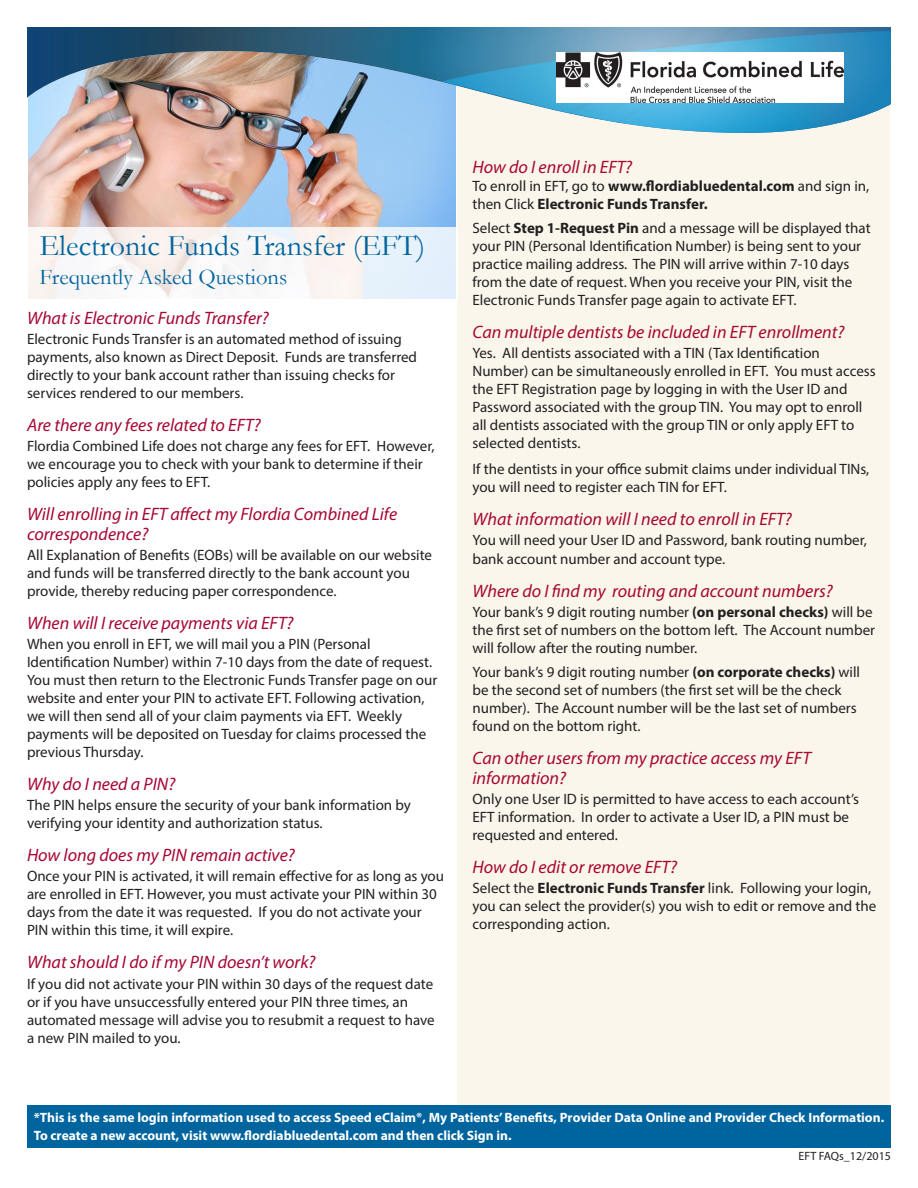
<style>
.page{position:relative;width:918px;height:1188px;background:#fff}
.page>*{position:absolute;margin:0;border:0;box-sizing:border-box;transform-origin:0 0}
.Bold_Sidebar_Text{font:30px "Garamond";color:#00649e}
.Question_Header{font:22.5px "Garamond";color:#00649e}
.Question_Header-2{font:italic 18px/19.5px "Myriad Pro";color:#a60733}
.Question_Header-3{font:15px/18px "Myriad Pro";color:#231f20}
.t1{font:700 15px/18px "Myriad Pro";color:#231f20}
.t2{font:700 13.5px/18px "Myriad Pro";color:#fff}
.t3{font:12px "Myriad Pro";color:#231f20}
.s1{font-weight:400}
.s2{font-weight:700}
</style>
<div class="page">
<img style="left:28px;top:133px;width:428px;height:94px">
<div style="left:458px;top:40px;width:432px;height:1094px;background:#fbf6ec"></div>
<svg style="left:27px;top:27px;width:18px;height:106px;background:#5181aa"></svg>
<svg style="left:45px;top:27px;width:413px;height:115px;background:#b8b0b7"></svg>
<img style="left:48px;top:27px;width:843px;height:106px">
<img style="left:556px;top:52px;width:287px;height:51px">
<svg style="left:28px;top:227px;width:428px;height:72px;fill:#f8f4f8"></svg>
<div style="left:27px;top:1105px;width:864px;height:43px;background:#00649e"></div>
<p class="Bold_Sidebar_Text" style="left:40px;top:226px;width:387px">Electronic Funds Transfer (EFT)</p>
<p class="Question_Header" style="left:40px;top:262px;width:249px">Frequently Asked Questions</p>
<p class="Question_Header-2" style="left:27px;top:308px;width:243px">What is Electronic Funds Transfer?</p>
<p class="Question_Header-3" style="left:27px;top:330px;width:392px">Electronic Funds Transfer is an automated method of issuing payments, also known as Direct Deposit. Funds are transferred directly to your bank account rather than issuing checks for services rendered to our members.</p>
<p class="Question_Header-2" style="left:27px;top:415px;width:235px">Are there any fees related to EFT?</p>
<p class="Question_Header-3" style="left:27px;top:437px;width:409px">Flordia Combined Life does not charge any fees for EFT. However, we encourage you to check with your bank to determine if their policies apply any fees to EFT.</p>
<p class="Question_Header-2" style="left:27px;top:504px;width:372px">Will enrolling in EFT affect my Flordia Combined Life correspondence?</p>
<p class="Question_Header-3" style="left:27px;top:546px;width:407px">All Explanation of Benefits (EOBs) will be available on our website and funds will be transferred directly to the bank account you provide, thereby reducing paper correspondence.</p>
<p class="Question_Header-2" style="left:27px;top:613px;width:268px">When will I receive payments via EFT?</p>
<p class="Question_Header-3" style="left:27px;top:635px;width:412px">When you enroll in EFT, we will mail you a PIN (Personal Identification Number) within 7-10 days from the date of request.<br>You must then return to the Electronic Funds Transfer page on our website and enter your PIN to activate EFT. Following activation, we will then send all of your claim payments via EFT. Weekly payments will be deposited on Tuesday for claims processed the previous Thursday.</p>
<p class="Question_Header-2" style="left:27px;top:774px;width:150px">Why do I need a PIN?</p>
<p class="Question_Header-3" style="left:27px;top:796px;width:385px">The PIN helps ensure the security of your bank information by verifying your identity and authorization status.</p>
<p class="Question_Header-2" style="left:27px;top:845px;width:269px">How long does my PIN remain active?</p>
<p class="Question_Header-3" style="left:27px;top:867px;width:419px">Once your PIN is activated, it will remain effective for as long as you are enrolled in EFT. However, you must activate your PIN within 30 days from the date it was requested. If you do not activate your PIN within this time, it will expire.</p>
<p class="Question_Header-2" style="left:27px;top:952px;width:290px">What should I do if my PIN doesn’t work?</p>
<p class="Question_Header-3" style="left:27px;top:974px;width:409px">If you did not activate your PIN within 30 days of the request date or if you have unsuccessfully entered your PIN three times, an automated message will advise you to resubmit a request to have a new PIN mailed to you.</p>
<p class="Question_Header-2" style="left:472px;top:157px;width:161px">How do I enroll in EFT?</p>
<p class="t1" style="left:472px;top:176px;width:398px"><span class="s1">To enroll in EFT, go to</span> www.flordiabluedental.com <span class="s1">and sign in, then Click</span> Electronic Funds Transfer.</p>
<p class="Question_Header-3" style="left:472px;top:219px;width:400px">Select <span class="s2">Step 1-Request Pin</span> and a message will be displayed that your PIN (Personal Identification Number) is being sent to your practice mailing address. The PIN will arrive within 7-10 days from the date of request. When you receive your PIN, visit the Electronic Funds Transfer page again to activate EFT.</p>
<p class="Question_Header-2" style="left:472px;top:322px;width:373px">Can multiple dentists be included in EFT enrollment?</p>
<p class="Question_Header-3" style="left:472px;top:344px;width:405px">Yes. All dentists associated with a TIN (Tax Identification Number) can be simultaneously enrolled in EFT. You must access the EFT Registration page by logging in with the User ID and Password associated with the group TIN. You may opt to enroll all dentists associated with the group TIN or only apply EFT to selected dentists.</p>
<p class="Question_Header-3" style="left:472px;top:459px;width:398px">If the dentists in your office submit claims under individual TINs, you will need to register each TIN for EFT.</p>
<p class="Question_Header-2" style="left:472px;top:508px;width:321px">What information will I need to enroll in EFT?</p>
<p class="Question_Header-3" style="left:472px;top:530px;width:396px;line-height:19.5px">You will need your User ID and Password, bank routing number, bank account number and account type.</p>
<p class="Question_Header-2" style="left:472px;top:581px;width:362px">Where do I find my routing and account numbers?</p>
<p class="Question_Header-3" style="left:472px;top:603px;width:404px">Your bank’s 9 digit routing number <span class="s2">(on personal checks)</span> will be the first set of numbers on the bottom left. The Account number will follow after the routing number.</p>
<p class="Question_Header-3" style="left:472px;top:663px;width:389px">Your bank’s 9 digit routing number <span class="s2">(on corporate checks)</span> will be the second set of numbers (the first set will be the check number). The Account number will be the last set of numbers found on the bottom right.</p>
<p class="Question_Header-2" style="left:472px;top:748px;width:340px">Can other users from my practice access my EFT information?</p>
<p class="Question_Header-3" style="left:472px;top:790px;width:388px">Only one User ID is permitted to have access to each account’s<br>EFT information. In order to activate a User ID, a PIN must be requested and entered.</p>
<p class="Question_Header-2" style="left:472px;top:857px;width:206px">How do I edit or remove EFT?</p>
<p class="Question_Header-3" style="left:472px;top:879px;width:405px">Select the <span class="s2">Electronic Funds Transfer</span> link. Following your login, you can select the provider(s) you wish to edit or remove and the corresponding action.</p>
<p class="t2" style="left:34px;top:1108px;width:852px">*This is the same login information used to access Speed eClaim®, My Patients’ Benefits, Provider Data Online and Provider Check Information.<br>To create a new account, visit www.flordiabluedental.com and then click Sign in.</p>
<p class="t3" style="left:799px;top:1148px;width:94px">EFT FAQs_12/2015</p>
</div>
